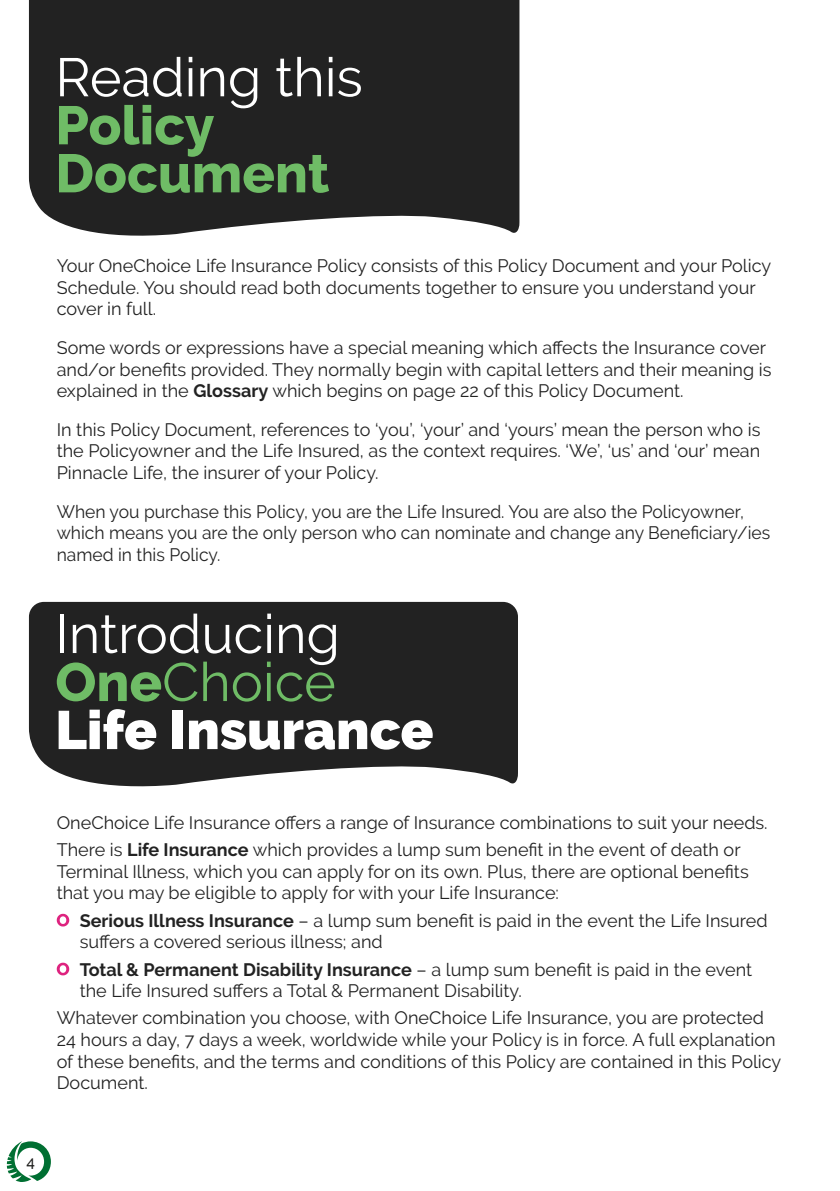
<style>
.page{position:relative;width:840px;height:1191px;background:#fff}
.page>*{position:absolute;margin:0;border:0;box-sizing:border-box;transform-origin:0 0}
.t1{font:900 54px/48px "Raleway";color:#fff}
.t2{font:800 54px/48px "Raleway";color:#6fbc66}
.t3{font:54px "Raleway";color:#fff}
.t4{font:18px/21.6px "Raleway";color:#222}
.t5{font:500 15.2px "Raleway";color:#1c1c1a}
.s1{font-weight:700}
.s2{font-weight:400}
.s3{font-weight:800;color:#6fbc66}
.s4{font-weight:400;color:#6fbc66}
</style>
<div class="page">
<svg style="left:7px;top:1141px;width:44px;height:41px"></svg>
<svg style="left:29px;top:602px;width:488px;height:185px;background:#313131"></svg>
<div style="left:29px;top:0;width:490px;height:236px;background:#222"></div>
<svg style="left:57px;top:913px;width:12px;height:13px"></svg>
<svg style="left:57px;top:962px;width:12px;height:13px"></svg>
<h1 class="t3" style="left:55px;top:46px;width:309px">Reading this</h1>
<h1 class="t2" style="left:55px;top:102px;width:275px">Policy<br>Document</h1>
<p class="t4" style="left:57px;top:255px;width:715px">Your OneChoice Life Insurance Policy consists of this Policy Document and your Policy<br>Schedule. You should read both documents together to ensure you understand your cover in full.</p>
<p class="t4" style="left:57px;top:337px;width:715px">Some words or expressions have a special meaning which affects the Insurance cover and/or benefits provided. They normally begin with capital letters and their meaning is explained in the <span class="s1">Glossary</span> which begins on page 22 of this Policy Document.</p>
<p class="t4" style="left:57px;top:418px;width:704px;text-align:justify">In this Policy Document, references to ‘you’, ‘your’ and ‘yours’ mean the person who is the Policyowner and the Life Insured, as the context requires. ‘We’, ‘us’ and ‘our’ mean Pinnacle Life, the insurer of your Policy.</p>
<p class="t4" style="left:57px;top:500px;width:714px">When you purchase this Policy, you are the Life Insured. You are also the Policyowner, which means you are the only person who can nominate and change any Beneficiary/ies named in this Policy.</p>
<h1 class="t1" style="left:55px;top:610px;width:379px"><span class="s2">Introducing<br></span><span class="s3">One</span><span class="s4">Choice<br></span>Life Insurance</h1>
<p class="t4" style="left:57px;top:809px;width:712px;line-height:27.2px">OneChoice Life Insurance offers a range of Insurance combinations to suit your needs.<br>There is <span class="s1">Life Insurance</span> which provides a lump sum benefit in the event of death or</p>
<p class="t4" style="left:57px;top:860px;width:693px">Terminal Illness, which you can apply for on its own. Plus, there are optional benefits that you may be eligible to apply for with your Life Insurance:</p>
<p class="t4" style="left:80px;top:909px;width:689px"><span class="s1">Serious Illness Insurance</span> – a lump sum benefit is paid in the event the Life Insured suffers a covered serious illness; and</p>
<p class="t4" style="left:80px;top:958px;width:673px"><span class="s1">Total &amp; Permanent Disability Insurance</span> – a lump sum benefit is paid in the event the Life Insured suffers a Total &amp; Permanent Disability.</p>
<p class="t4" style="left:57px;top:1007px;width:725px">Whatever combination you choose, with OneChoice Life Insurance, you are protected 24 hours a day, 7 days a week, worldwide while your Policy is in force. A full explanation of these benefits, and the terms and conditions of this Policy are contained in this Policy Document.</p>
<p class="t5" style="left:27px;top:1152px;width:10px">4</p>
</div>
